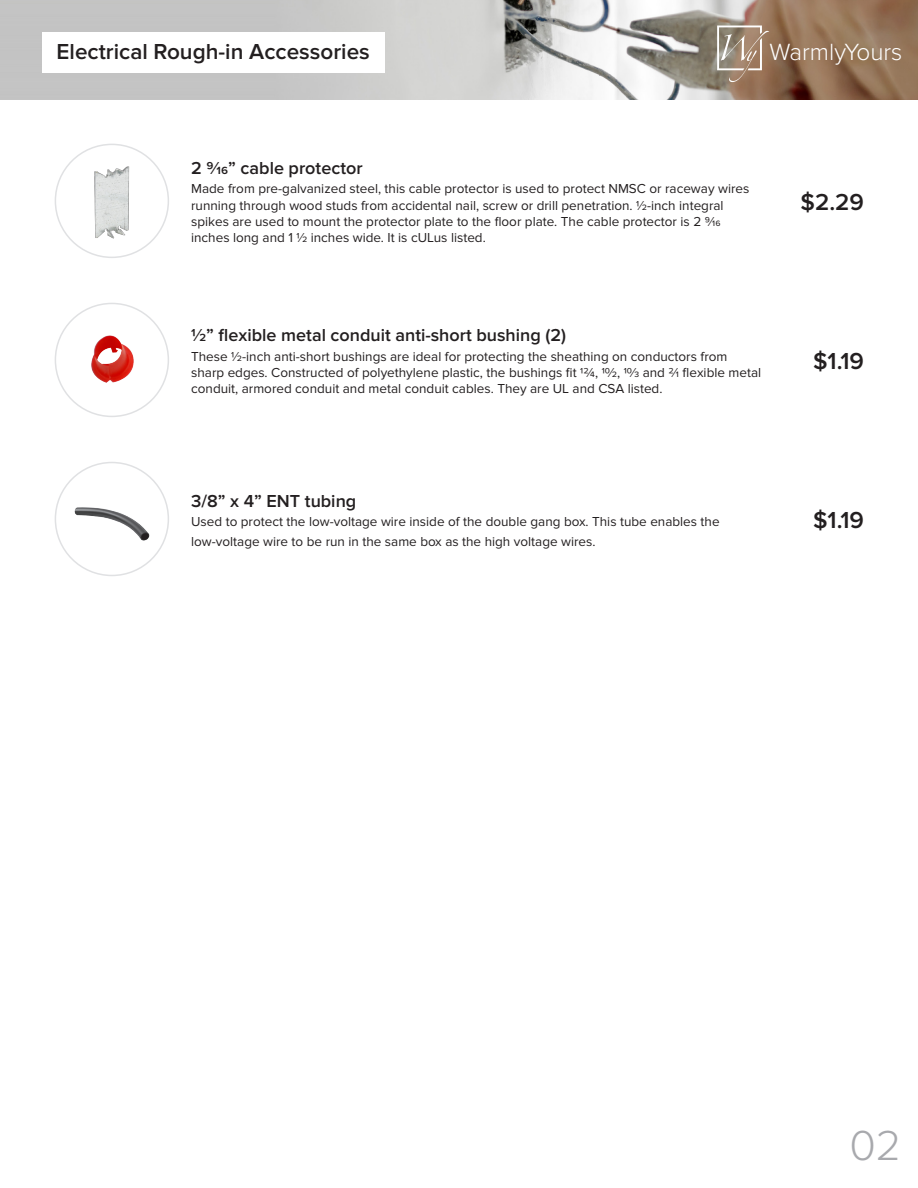
<style>
.page{position:relative;width:918px;height:1188px;background:#fff}
.page>*{position:absolute;margin:0;border:0;box-sizing:border-box;transform-origin:0 0}
.t1{font:300 43.5px "Proxima Nova";color:#a8a9ad}
.t2{font:300 24.3px "Proxima Nova";color:#fff}
.t3{font:600 24px "Proxima Nova";color:#231f20}
.t4{font:600 22.5px "Proxima Nova";color:#231f20}
.t5{font:600 18px "Proxima Nova";color:#231f20}
.t6{font:13.5px/16.2px "Proxima Nova";color:#231f20}
</style>
<div class="page">
<img style="left:0;top:0;width:918px;height:99px">
<div style="left:55px;top:303px;width:114px;height:114px;border:2px solid #e0e1e3;border-radius:50%"></div>
<div style="left:55px;top:462px;width:114px;height:114px;border:2px solid #e0e1e3;border-radius:50%"></div>
<img style="left:91px;top:336px;width:42px;height:47px">
<img style="left:68px;top:475px;width:91px;height:99px">
<svg style="left:717px;top:26px;width:52px;height:56px;background:#a89481"></svg>
<div style="left:42px;top:32px;width:342px;height:41px;background:#fff"></div>
<img style="left:58px;top:145px;width:110px;height:110px">
<p class="t4" style="left:57px;top:39px;width:315px">Electrical Rough-in Accessories</p>
<p class="t2" style="left:769px;top:38px;width:134px">WarmlyYours</p>
<p class="t5" style="left:191px;top:158px;width:173px">2 9/16” cable protector</p>
<p class="t6" style="left:191px;top:181px;width:560px">Made from pre-galvanized steel, this cable protector is used to protect NMSC or raceway wires running through wood studs from accidental nail, screw or drill penetration. ½-inch integral spikes are used to mount the protector plate to the floor plate. The cable protector is 2 9/16</p>
<p class="t6" style="left:191px;top:230px;width:296px">inches long and 1 ½ inches wide. It is cULus listed.</p>
<p class="t5" style="left:191px;top:325px;width:376px">½” flexible metal conduit anti-short bushing (2)</p>
<p class="t6" style="left:191px;top:348px;width:572px">These ½-inch anti-short bushings are ideal for protecting the sheathing on conductors from sharp edges. Constructed of polyethylene plastic, the bushings fit 12/4, 10/2, 10/3 and 2/1 flexible metal conduit, armored conduit and metal conduit cables. They are UL and CSA listed.</p>
<p class="t5" style="left:191px;top:490px;width:167px">3/8” x 4” ENT tubing</p>
<p class="t6" style="left:191px;top:512px;width:530px;line-height:19.5px">Used to protect the low-voltage wire inside of the double gang box. This tube enables the low-voltage wire to be run in the same box as the high voltage wires.</p>
<p class="t3" style="left:801px;top:189px;width:65px">$2.29</p>
<p class="t3" style="left:813px;top:348px;width:52px">$1.19</p>
<p class="t3" style="left:813px;top:507px;width:52px">$1.19</p>
<h1 class="t1" style="left:850px;top:1121px;width:53px">02</h1>
</div>
